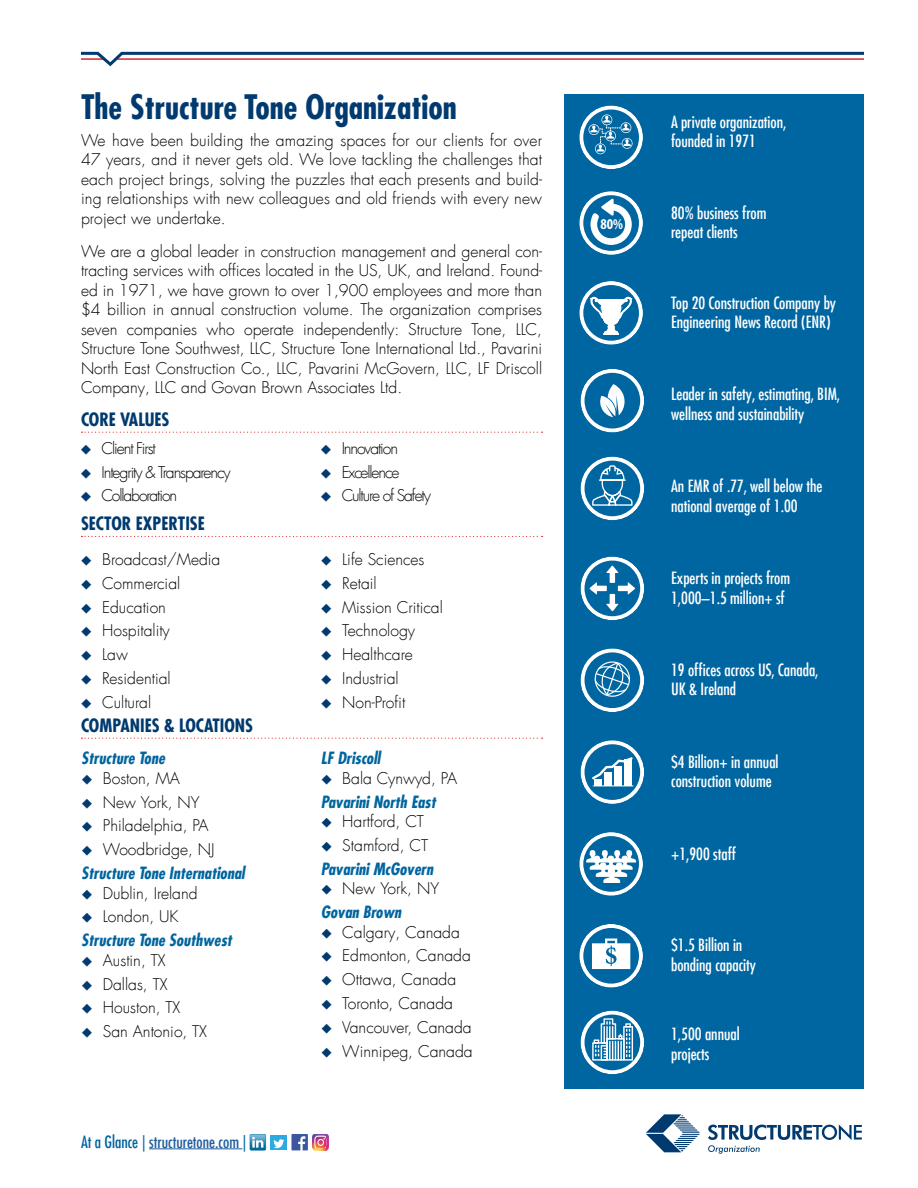
<style>
.page{position:relative;width:918px;height:1188px;background:#fff}
.page>*{position:absolute;margin:0;border:0;box-sizing:border-box;transform-origin:0 0}
.t1{font:700 condensed 33px "Futura Com";color:#003a6f}
.t2{font:700 condensed 18px "Futura Com";color:#003a6f}
.t3{font:500 condensed 16.5px/19.5px "Futura Com";color:#fff}
.t4{font:italic 700 condensed 16.5px "Futura Com";color:#00659f}
.t5{font:500 condensed 16.5px "Futura Com";color:#215e9e}
.t6{font:300 15.75px/23.9px "Futura Com";color:#000}
.t7{font:300 15.75px/23.9px "Futura Com";letter-spacing:-.07em;color:#000}
.t8{font:700 condensed 15px "Myriad Pro";color:#fff}
.s1{color:#00659f}
</style>
<div class="page">
<hr style="left:149px;top:1148px;width:93px;height:1px;background:#215e9e">
<img style="left:326px;top:1134px;width:3px;height:16px">
<svg style="left:291px;top:1134px;width:35px;height:16px"></svg>
<div style="left:271px;top:1136px;width:16px;height:14px;background:#2caae1"></div>
<svg style="left:273px;top:1139px;width:11px;height:9px"></svg>
<svg style="left:250px;top:1134px;width:16px;height:16px"></svg>
<div style="left:564px;top:94px;width:299px;height:994px;background:#0066a1"></div>
<svg style="left:82px;top:432px;width:461px;height:1px"></svg>
<svg style="left:82px;top:536px;width:461px;height:1px"></svg>
<svg style="left:82px;top:738px;width:461px;height:1px"></svg>
<svg style="left:579px;top:832px;width:64px;height:64px"></svg>
<svg style="left:579px;top:924px;width:64px;height:64px"></svg>
<svg style="left:581px;top:740px;width:63px;height:64px"></svg>
<svg style="left:581px;top:557px;width:63px;height:63px"></svg>
<svg style="left:581px;top:648px;width:63px;height:64px"></svg>
<svg style="left:579px;top:281px;width:64px;height:64px"></svg>
<svg style="left:581px;top:369px;width:63px;height:63px"></svg>
<svg style="left:581px;top:457px;width:63px;height:63px"></svg>
<svg style="left:579px;top:106px;width:64px;height:63px"></svg>
<svg style="left:579px;top:191px;width:64px;height:64px"></svg>
<svg style="left:581px;top:1011px;width:63px;height:63px"></svg>
<svg style="left:81px;top:51px;width:783px;height:16px"></svg>
<svg style="left:646px;top:1114px;width:54px;height:38px"></svg>
<svg style="left:708px;top:1124px;width:154px;height:30px"></svg>
<h1 class="t1" style="left:81px;top:85px;width:377px">The Structure Tone Organization</h1>
<p class="t6" style="left:81px;top:130px;width:463px;line-height:19.5px;text-align:justify">We have been building the amazing spaces for our clients for over 47 years, and it never gets old. We love tackling the challenges that each project brings, solving the puzzles that each presents and build&shy;ing relationships with new colleagues and old friends with every new project we undertake.</p>
<p class="t6" style="left:81px;top:241px;width:463px;line-height:19.5px;text-align:justify">We are a global leader in construction management and general con&shy;tracting services with offices located in the US, UK, and Ireland. Found&shy;ed in 1971, we have grown to over 1,900 employees and more than $4 billion in annual construction volume. The organization comprises seven companies who operate independently: Structure Tone, LLC, Structure Tone Southwest, LLC, Structure Tone International Ltd., Pavarini North East Construction Co., LLC, Pavarini McGovern, LLC, LF Driscoll Company, LLC and Govan Brown Associates Ltd.</p>
<p class="t2" style="left:81px;top:407px;width:90px">CORE VALUES</p>
<p class="t7" style="left:102px;top:436px;width:131px">Client First<br>Integrity &amp; Transparency<br>Collaboration</p>
<p class="t7" style="left:342px;top:436px;width:91px">Innovation<br>Excellence<br>Culture of Safety</p>
<p class="t2" style="left:81px;top:512px;width:125px">SECTOR EXPERTISE</p>
<p class="t6" style="left:102px;top:547px;width:120px">Broadcast/Media<br>Commercial<br>Education<br>Hospitality<br>Law<br>Residential<br>Cultural</p>
<p class="t6" style="left:342px;top:547px;width:102px">Life Sciences<br>Retail<br>Mission Critical<br>Technology<br>Healthcare<br>Industrial<br>Non-Profit</p>
<p class="t2" style="left:81px;top:713px;width:174px">COMPANIES &amp; LOCATIONS</p>
<p class="t4" style="left:81px;top:747px;width:85px">Structure Tone</p>
<p class="t6" style="left:103px;top:766px;width:113px">Boston, MA<br>New York, NY<br>Philadelphia, PA<br>Woodbridge, NJ</p>
<p class="t4" style="left:81px;top:862px;width:165px">Structure Tone International</p>
<p class="t6" style="left:103px;top:881px;width:96px">Dublin, Ireland<br>London, UK</p>
<p class="t4" style="left:81px;top:929px;width:152px">Structure Tone Southwest</p>
<p class="t6" style="left:103px;top:948px;width:106px">Austin, TX<br>Dallas, TX<br>Houston, TX<br>San Antonio, TX</p>
<p class="t5" style="left:81px;top:1130px;width:167px"><span class="s1">At a Glance |</span> structuretone.com <span class="s1">|</span></p>
<p class="t4" style="left:321px;top:747px;width:61px">LF Driscoll</p>
<p class="t6" style="left:342px;top:766px;width:116px">Bala Cynwyd, PA</p>
<p class="t4" style="left:321px;top:790px;width:117px">Pavarini North East</p>
<p class="t6" style="left:342px;top:810px;width:87px">Hartford, CT<br>Stamford, CT</p>
<p class="t4" style="left:321px;top:858px;width:114px">Pavarini McGovern</p>
<p class="t6" style="left:342px;top:877px;width:98px">New York, NY</p>
<p class="t4" style="left:321px;top:901px;width:82px">Govan Brown</p>
<p class="t6" style="left:342px;top:920px;width:132px">Calgary, Canada<br>Edmonton, Canada<br>Ottawa, Canada<br>Toronto, Canada<br>Vancouver, Canada<br>Winnipeg, Canada</p>
<p class="t8" style="left:601px;top:214px;width:24px">80%</p>
<p class="t3" style="left:671px;top:111px;width:117px">A private organization, founded in 1971</p>
<p class="t3" style="left:671px;top:202px;width:97px">80% business from repeat clients</p>
<p class="t3" style="left:671px;top:292px;width:166px">Top 20 Construction Company by<br>Engineering News Record (ENR)</p>
<p class="t3" style="left:671px;top:384px;width:171px">Leader in safety, estimating, BIM, wellness and sustainability</p>
<p class="t3" style="left:671px;top:476px;width:153px">An EMR of .77, well below the national average of 1.00</p>
<p class="t3" style="left:671px;top:568px;width:121px">Experts in projects from<br>1,000–1.5 million+ sf</p>
<p class="t3" style="left:671px;top:660px;width:149px">19 offices across US, Canada,<br>UK &amp; Ireland</p>
<p class="t3" style="left:671px;top:752px;width:109px">$4 Billion+ in annual construction volume</p>
<p class="t3" style="left:671px;top:843px;width:66px">+1,900 staff</p>
<p class="t3" style="left:671px;top:935px;width:86px">$1.5 Billion in bonding capacity</p>
<p class="t3" style="left:671px;top:1024px;width:70px">1,500 annual projects</p>
</div>
